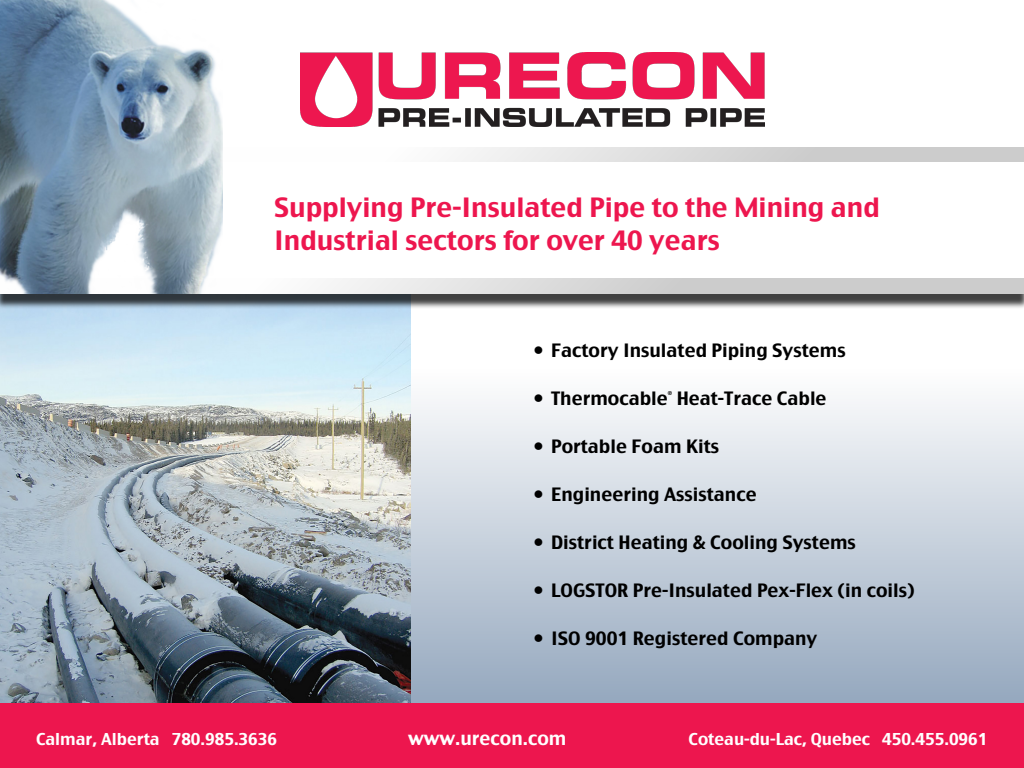
<style>
.page{position:relative;width:1024px;height:768px;background:#fff}
.page>*{position:absolute;margin:0;border:0;box-sizing:border-box;transform-origin:0 0}
.t1{font:26px/33px "Charcoal CY";color:#ed164e}
.t2{font:18px "Charcoal CY";color:#000}
.t3{font:18px "Charcoal CY";color:#fff}
.t4{font:16px "Charcoal CY";color:#fff}
</style>
<div class="page">
<svg style="left:411px;top:401px;width:613px;height:302px;background:#c4cedb"></svg>
<img style="left:0;top:309px;width:411px;height:394px">
<div style="left:0;top:152px;width:1024px;height:157px;background:#000;opacity:.75"></div>
<svg style="left:223px;top:147px;width:801px;height:147px"></svg>
<div style="left:0;top:162px;width:1024px;height:116px;background:#fff"></div>
<img style="left:0;top:0;width:223px;height:294px">
<img style="left:300px;top:52px;width:464px;height:74px">
<div style="left:0;top:703px;width:1024px;height:65px;background:#ed164e"></div>
<p class="t1" style="left:274px;top:190px;width:607px">Supplying Pre-Insulated Pipe to the Mining and<br>Industrial sectors for over 40 years</p>
<p class="t2" style="left:533px;top:339px;width:314px">• Factory Insulated Piping Systems</p>
<p class="t2" style="left:533px;top:387px;width:295px">• Thermocable<sup>®</sup> Heat-Trace Cable</p>
<p class="t2" style="left:533px;top:435px;width:187px">• Portable Foam Kits</p>
<p class="t2" style="left:533px;top:483px;width:225px">• Engineering Assistance</p>
<p class="t2" style="left:533px;top:531px;width:324px">• District Heating &amp; Cooling Systems</p>
<p class="t2" style="left:533px;top:579px;width:383px">• LOGSTOR Pre-Insulated Pex-Flex (in coils)</p>
<p class="t2" style="left:533px;top:627px;width:286px">• ISO 9001 Registered Company</p>
<p class="t4" style="left:36px;top:729px;width:243px">Calmar, Alberta 780.985.3636</p>
<p class="t3" style="left:408px;top:727px;width:160px">www.urecon.com</p>
<p class="t4" style="left:689px;top:729px;width:300px">Coteau-du-Lac, Quebec 450.455.0961</p>
</div>
